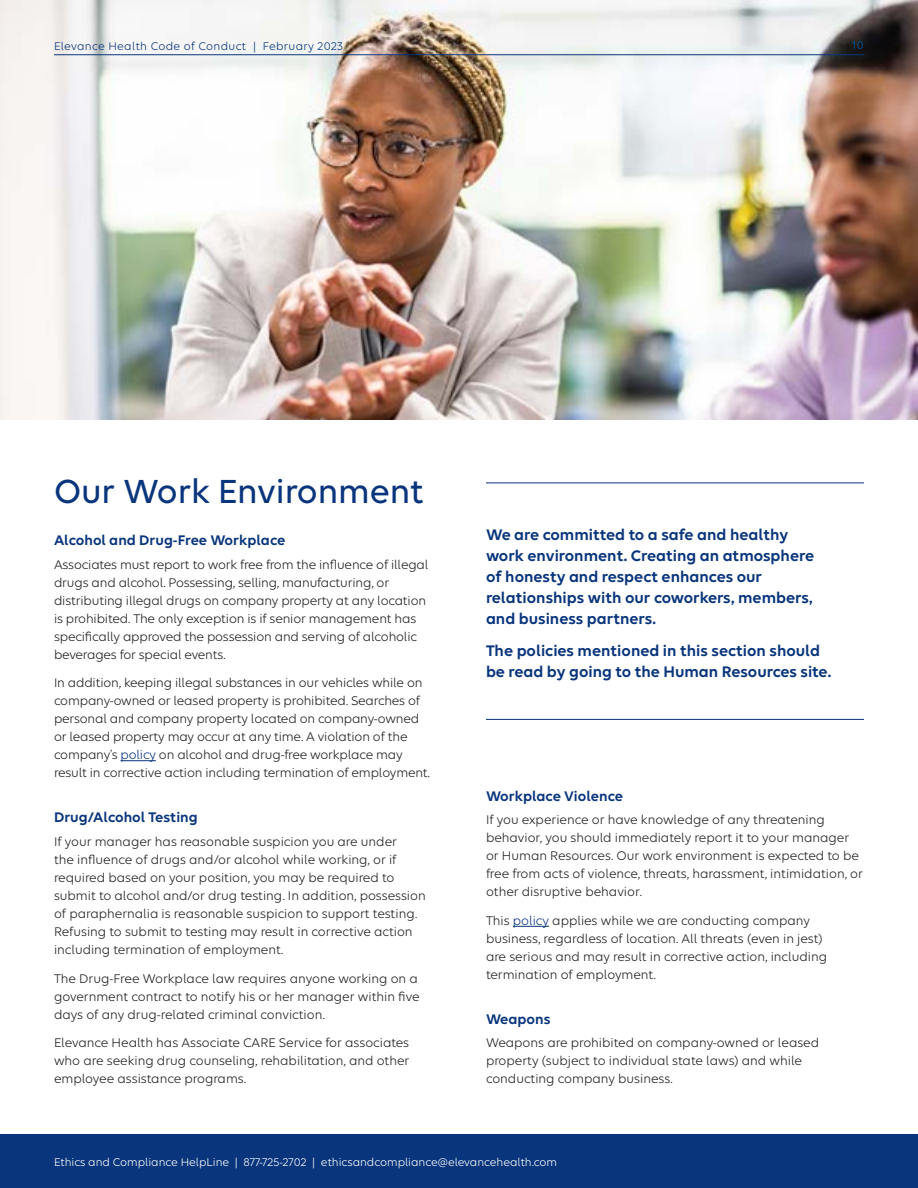
<style>
.page{position:relative;width:918px;height:1188px;background:#fff}
.page>*{position:absolute;margin:0;border:0;box-sizing:border-box;transform-origin:0 0}
.Main_Header{font:500 36px "Elevance Sans";color:#09357c}
.Callout_Header{font:600 16.5px/21px "Elevance Sans";color:#09357c}
.Headline{font:600 15px "Elevance Sans";color:#09357c}
.Bodycopy{font:13.5px/18px "Elevance Sans";color:#231f20}
.t1{font:12px "Elevance Sans";color:#fff}
.t2{font:12px "Elevance Sans";letter-spacing:.03em;color:#09357c}
.Bodycopy-2{font:12px "Elevance Sans";color:#035fad}
.s1{color:#09357c}
</style>
<div class="page">
<img style="left:0;top:0;width:918px;height:419px">
<hr style="left:121px;top:760px;width:35px;height:1px;background:#09357c">
<hr style="left:513px;top:926px;width:36px;height:1px;background:#09357c">
<hr style="left:486px;top:719px;width:378px;height:1px;background:#09357c">
<hr style="left:486px;top:483px;width:378px;height:1px;background:#09357c">
<div style="left:0;top:1134px;width:918px;height:54px;background:#09357c"></div>
<hr style="left:54px;top:54px;width:810px;height:1px;background:#09357c">
<p class="t2" style="left:54px;top:38px;width:291px">Elevance Health Code of Conduct | February 2023</p>
<p class="Bodycopy-2" style="left:852px;top:38px;width:14px">10</p>
<p class="Main_Header" style="left:54px;top:469px;width:371px">Our Work Environment</p>
<p class="Headline" style="left:54px;top:531px;width:233px">Alcohol and Drug-Free Workplace</p>
<p class="Bodycopy" style="left:54px;top:555px;width:376px">Associates must report to work free from the influence of illegal drugs and alcohol. Possessing, selling, manufacturing, or distributing illegal drugs on company property at any location is prohibited. The only exception is if senior management has specifically approved the possession and serving of alcoholic beverages for special events.</p>
<p class="Bodycopy" style="left:54px;top:674px;width:378px">In addition, keeping illegal substances in our vehicles while on company-owned or leased property is prohibited. Searches of personal and company property located on company-owned or leased property may occur at any time. A violation of the company’s <span class="s1">policy</span> on alcohol and drug-free workplace may result in corrective action including termination of employment.</p>
<p class="Headline" style="left:54px;top:808px;width:145px">Drug/Alcohol Testing</p>
<p class="Bodycopy" style="left:54px;top:832px;width:373px">If your manager has reasonable suspicion you are under<br>the influence of drugs and/or alcohol while working, or if required based on your position, you may be required to submit to alcohol and/or drug testing. In addition, possession of paraphernalia is reasonable suspicion to support testing.<br>Refusing to submit to testing may result in corrective action including termination of employment.</p>
<p class="Bodycopy" style="left:54px;top:969px;width:367px">The Drug-Free Workplace law requires anyone working on a government contract to notify his or her manager within five days of any drug-related criminal conviction.</p>
<p class="Bodycopy" style="left:54px;top:1034px;width:357px;text-align:justify">Elevance Health has Associate CARE Service for associates who are seeking drug counseling, rehabilitation, and other employee assistance programs.</p>
<p class="Callout_Header" style="left:486px;top:523px;width:330px">We are committed to a safe and healthy work environment. Creating an atmosphere of honesty and respect enhances our relationships with our coworkers, members, and business partners.</p>
<p class="Callout_Header" style="left:486px;top:639px;width:347px">The policies mentioned in this section should be read by going to the Human Resources site.</p>
<p class="Headline" style="left:486px;top:787px;width:139px">Workplace Violence</p>
<p class="Bodycopy" style="left:486px;top:810px;width:378px">If you experience or have knowledge of any threatening behavior, you should immediately report it to your manager or Human Resources. Our work environment is expected to be free from acts of violence, threats, harassment, intimidation, or other disruptive behavior.</p>
<p class="Bodycopy" style="left:486px;top:911px;width:343px">This <span class="s1">policy</span> applies while we are conducting company business, regardless of location. All threats (even in jest) are serious and may result in corrective action, including termination of employment.</p>
<p class="Headline" style="left:486px;top:1010px;width:66px">Weapons</p>
<p class="Bodycopy" style="left:486px;top:1034px;width:335px">Weapons are prohibited on company-owned or leased property (subject to individual state laws) and while conducting company business.</p>
<p class="t1" style="left:54px;top:1155px;width:505px">Ethics and Compliance HelpLine | 877-725-2702 | ethicsandcompliance@elevancehealth.com</p>
</div>
